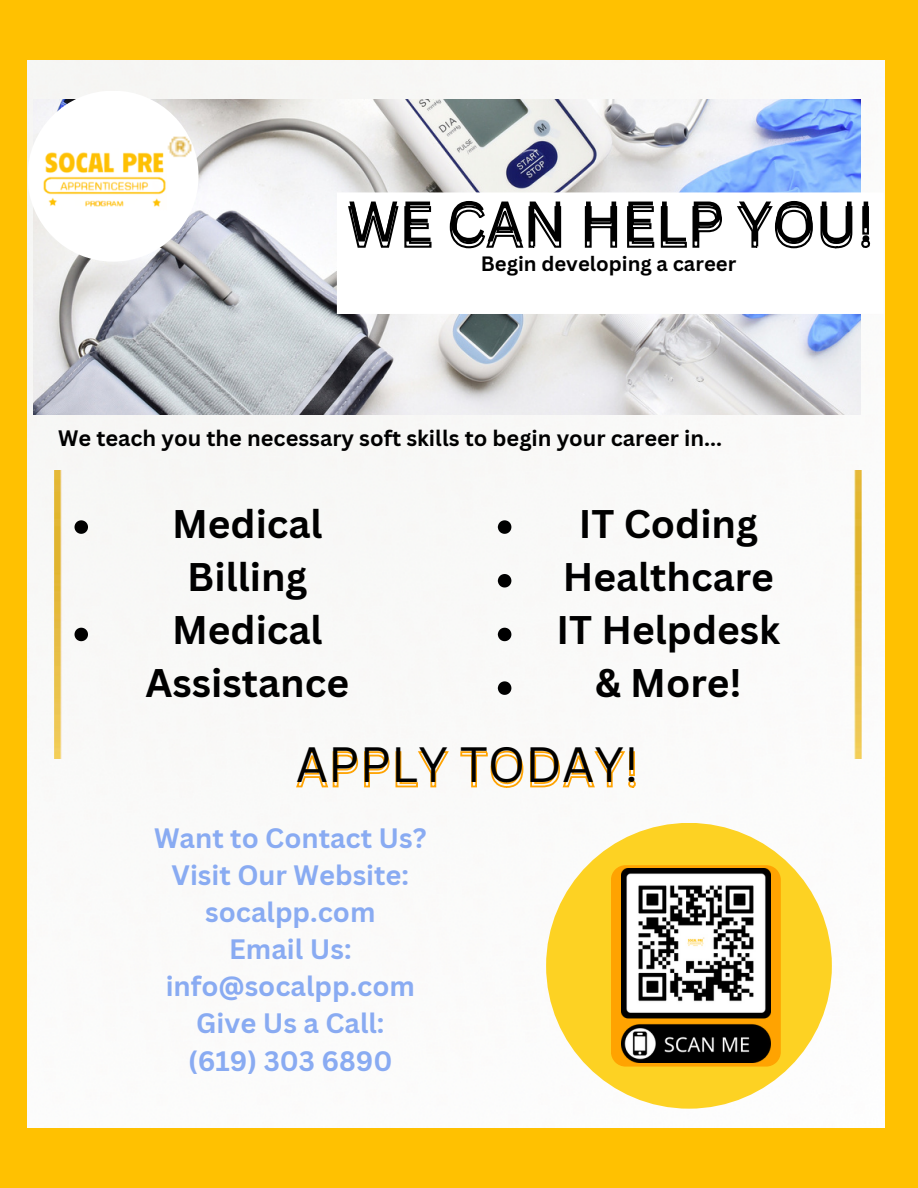
<style>
.page{position:relative;width:918px;height:1188px;background:#ffc101}
.page>*{position:absolute;margin:0;border:0;box-sizing:border-box;transform-origin:0 0}
.t1{font:55.95px "Canva Sans";color:#000}
.t2{font:48.3px "Canva Sans";color:#000}
.t3{font:700 38.85px/52.8px "Canva Sans";color:#000;text-align:center}
.t4{font:700 27.3px/37.2px "Canva Sans";color:#89abf2;text-align:center}
.t5{font:700 21.75px "Canva Sans";color:#000}
.t6{font:700 20.25px "Canva Sans";color:#000}
</style>
<div class="page">
<div style="left:28px;top:60px;width:857px;height:1068px;background:#fafaf9"></div>
<img style="left:34px;top:100px;width:827px;height:315px">
<svg style="left:28px;top:91px;width:171px;height:171px;fill:#fff"></svg>
<img style="left:28px;top:148px;width:155px;height:83px">
<img style="left:156px;top:120px;width:55px;height:56px">
<svg style="left:546px;top:823px;width:286px;height:286px;fill:#fdd223"></svg>
<div style="left:55px;top:471px;width:806px;height:288px;background:#f9f9f8"></div>
<div style="left:337px;top:192px;width:547px;height:122px;background:#fff"></div>
<div style="left:611px;top:865px;width:170px;height:202px;background:#ffa301"></div>
<img style="left:621px;top:869px;width:150px;height:193px">
<svg style="left:75px;top:520px;width:13px;height:14px"></svg>
<svg style="left:75px;top:628px;width:13px;height:13px"></svg>
<svg style="left:296px;top:751px;width:340px;height:37px"></svg>
<svg style="left:348px;top:206px;width:522px;height:42px"></svg>
<svg style="left:498px;top:520px;width:13px;height:14px"></svg>
<svg style="left:498px;top:574px;width:13px;height:14px"></svg>
<svg style="left:498px;top:628px;width:13px;height:13px"></svg>
<svg style="left:498px;top:681px;width:13px;height:14px"></svg>
<p class="t1" style="left:347px;top:182px;width:529px">WE CAN HELP YOU!</p>
<p class="t6" style="left:481px;top:249px;width:257px">Begin developing a career</p>
<p class="t5" style="left:58px;top:423px;width:666px">We teach you the necessary soft skills to begin your career in...</p>
<p class="t3" style="left:146px;top:497px;width:205px">Medical<br>Billing<br>Medical<br>Assistance</p>
<p class="t3" style="left:557px;top:497px;width:225px">IT Coding<br>Healthcare<br>IT Helpdesk &amp; More!</p>
<p class="t2" style="left:296px;top:731px;width:345px">APPLY TODAY!</p>
<p class="t4" style="left:154px;top:819px;width:274px">Want to Contact Us?<br>Visit Our Website: socalpp.com</p>
<p class="t4" style="left:166px;top:930px;width:251px">Email Us: info@socalpp.com<br>Give Us a Call:</p>
<p class="t4" style="left:188px;top:1041px;width:206px">(619) 303 6890</p>
</div>
